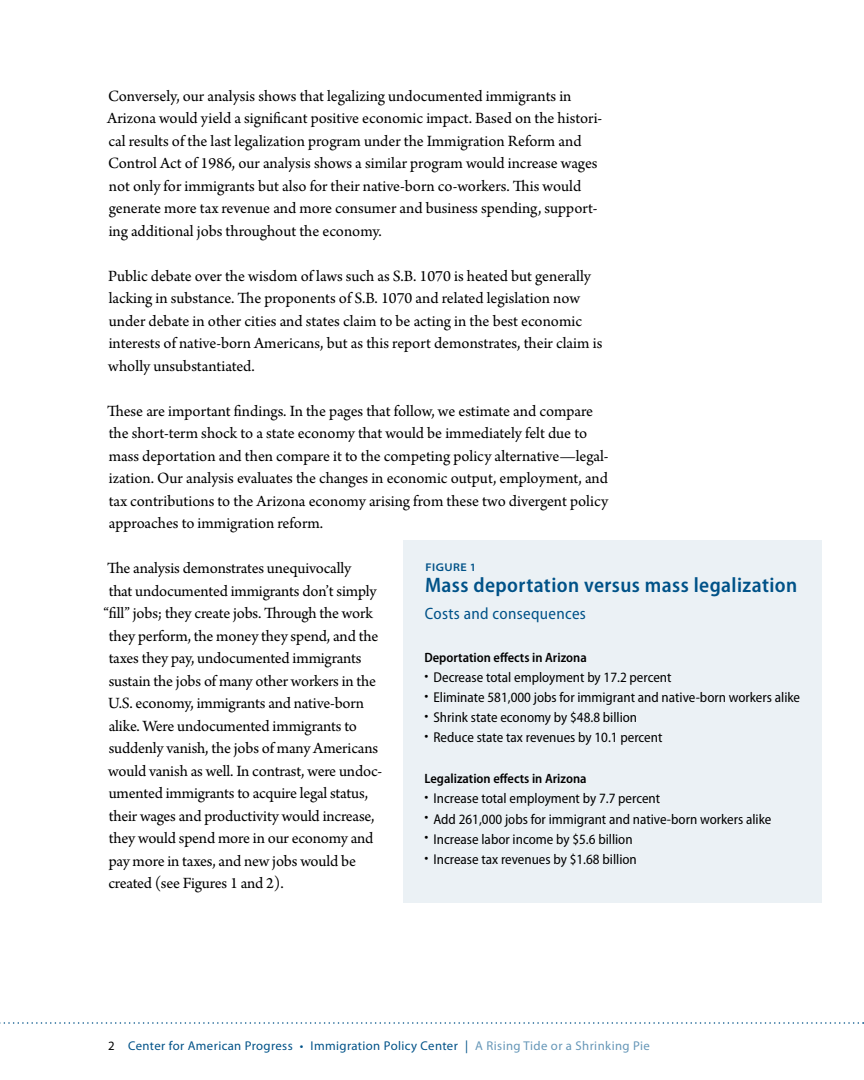
<style>
.page{position:relative;width:864px;height:1080px;background:#fff}
.page>*{position:absolute;margin:0;border:0;box-sizing:border-box;transform-origin:0 0}
.t1{font:600 semi-condensed 21px "Myriad Pro";letter-spacing:.02em;color:#005288}
.t2{font:16.5px/22.5px "Arno Pro";letter-spacing:-.005em;color:#000}
.t3{font:semi-condensed 16.5px "Myriad Pro";letter-spacing:.02em;color:#005288}
.t4{font:semi-condensed 14.25px "Myriad Pro";color:#000}
.t5{font:600 semi-condensed 13.5px "Myriad Pro";color:#000}
.t6{font:12.75px "Myriad Pro";letter-spacing:.03em;color:#005288}
.t7{font:600 semi-expanded 11.25px "Myriad Pro";letter-spacing:.04em;color:#005288}
.s1{color:#000}
.s2{color:#6697b8}
</style>
<div class="page">
<svg style="left:0;top:1022px;width:864px;height:2px"></svg>
<div style="left:404px;top:619px;width:418px;height:284px;background:#ebf1f5"></div>
<div style="left:404px;top:540px;width:418px;height:79px;background:#ebf1f5"></div>
<p class="t2" style="left:107px;top:85px;width:497px">Conversely, our analysis shows that legalizing undocumented immigrants in Arizona would yield a significant positive economic impact. Based on the histori&shy;cal results of the last legalization program under the Immigration Reform and Control Act of 1986, our analysis shows a similar program would increase wages not only for immigrants but also for their native-born co-workers. This would generate more tax revenue and more consumer and business spending, support&shy;ing additional jobs throughout the economy.</p>
<p class="t2" style="left:108px;top:265px;width:496px">Public debate over the wisdom of laws such as S.B. 1070 is heated but generally lacking in substance. The proponents of S.B. 1070 and related legislation now under debate in other cities and states claim to be acting in the best economic interests of native-born Americans, but as this report demonstrates, their claim is wholly unsubstantiated.</p>
<p class="t2" style="left:107px;top:400px;width:503px">These are important findings. In the pages that follow, we estimate and compare the short-term shock to a state economy that would be immediately felt due to mass deportation and then compare it to the competing policy alternative—legal&shy;ization. Our analysis evaluates the changes in economic output, employment, and tax contributions to the Arizona economy arising from these two divergent policy approaches to immigration reform.</p>
<p class="t2" style="left:107px;top:558px;width:246px">The analysis demonstrates unequivocally</p>
<p class="t2" style="left:109px;top:580px;width:270px">that undocumented immigrants don’t simply</p>
<p class="t2" style="left:103px;top:603px;width:271px">“fill” jobs; they create jobs. Through the work</p>
<p class="t2" style="left:109px;top:625px;width:271px">they perform, the money they spend, and the</p>
<p class="t2" style="left:109px;top:648px;width:254px">taxes they pay, undocumented immigrants</p>
<p class="t2" style="left:109px;top:670px;width:269px">sustain the jobs of many other workers in the</p>
<p class="t2" style="left:108px;top:693px;width:257px">U.S. economy, immigrants and native-born</p>
<p class="t2" style="left:109px;top:715px;width:250px">alike. Were undocumented immigrants to</p>
<p class="t2" style="left:109px;top:738px;width:271px">suddenly vanish, the jobs of many Americans</p>
<p class="t2" style="left:108px;top:760px;width:275px">would vanish as well. In contrast, were undoc-</p>
<p class="t2" style="left:109px;top:783px;width:261px">umented immigrants to acquire legal status,</p>
<p class="t2" style="left:109px;top:805px;width:267px">their wages and productivity would increase,</p>
<p class="t2" style="left:109px;top:828px;width:266px">they would spend more in our economy and</p>
<p class="t2" style="left:109px;top:850px;width:249px">pay more in taxes, and new jobs would be</p>
<p class="t2" style="left:108px;top:873px;width:177px">created (see Figures 1 and 2).</p>
<p class="t7" style="left:426px;top:561px;width:52px">FIGURE 1</p>
<p class="t1" style="left:425px;top:573px;width:374px">Mass deportation versus mass legalization</p>
<p class="t3" style="left:425px;top:604px;width:163px">Costs and consequences</p>
<p class="t5" style="left:425px;top:650px;width:164px">Deportation effects in Arizona</p>
<p class="t4" style="left:425px;top:669px;width:249px">• Decrease total employment by 17.2 percent</p>
<p class="t4" style="left:425px;top:690px;width:377px">• Eliminate 581,000 jobs for immigrant and native-born workers alike</p>
<p class="t4" style="left:425px;top:710px;width:214px">• Shrink state economy by $48.8 billion</p>
<p class="t4" style="left:425px;top:730px;width:239px">• Reduce state tax revenues by 10.1 percent</p>
<p class="t5" style="left:425px;top:771px;width:164px">Legalization effects in Arizona</p>
<p class="t4" style="left:425px;top:791px;width:237px">• Increase total employment by 7.7 percent</p>
<p class="t4" style="left:425px;top:811px;width:348px">• Add 261,000 jobs for immigrant and native-born workers alike</p>
<p class="t4" style="left:425px;top:831px;width:210px">• Increase labor income by $5.6 billion</p>
<p class="t4" style="left:425px;top:852px;width:214px">• Increase tax revenues by $1.68 billion</p>
<p class="t6" style="left:108px;top:1038px;width:543px"><span class="s1">2</span> Center for American Progress • Immigration Policy Center | <span class="s2">A Rising Tide or a Shrinking Pie</span></p>
</div>
